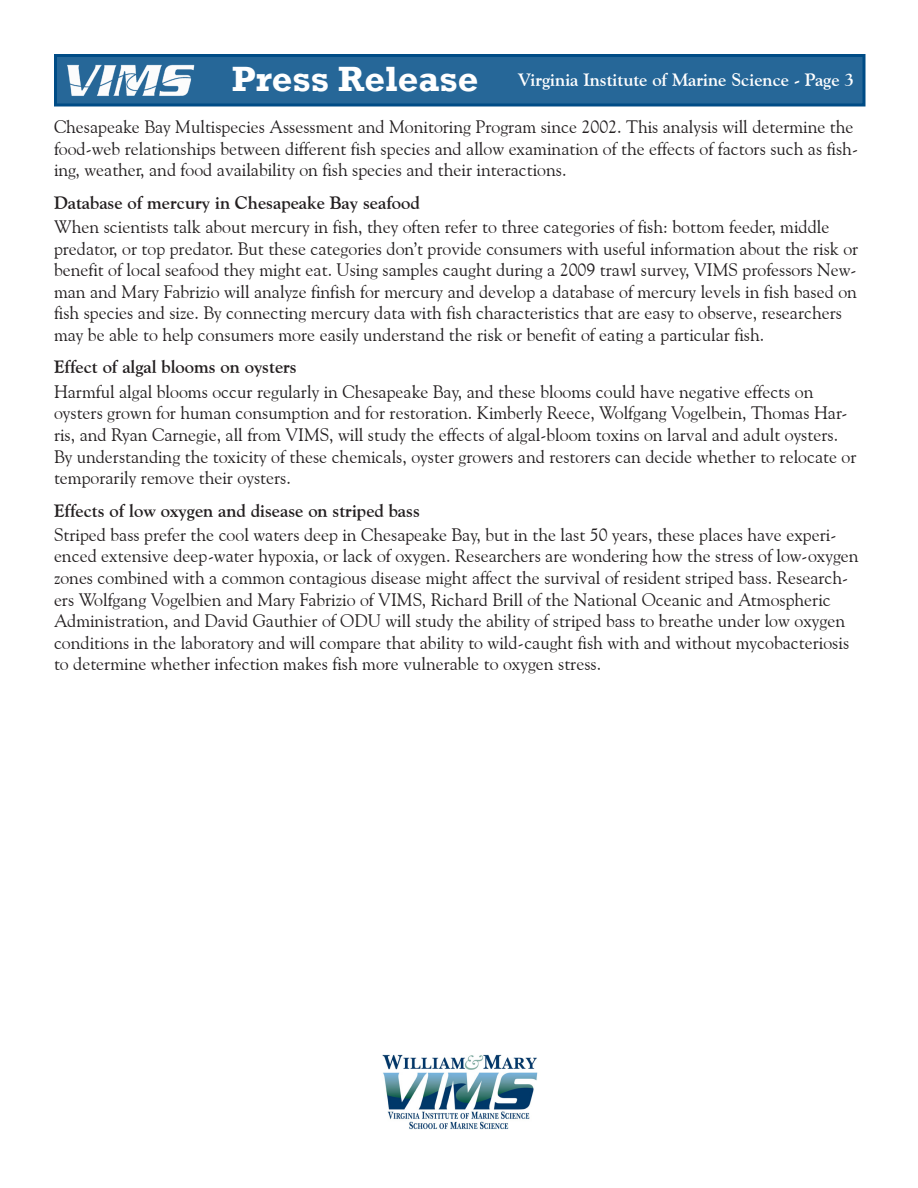
<style>
.page{position:relative;width:918px;height:1188px;background:#fff}
.page>*{position:absolute;margin:0;border:0;box-sizing:border-box;transform-origin:0 0}
.Press_Release_Headin{font:700 36px "Rockwell";color:#fff}
.Body_Text{font:18px/21.6px "Goudy Old Style BT";color:#231f20}
.Bold_Body_Text-_less{font:700 18px "Goudy Old Style BT";color:#231f20}
.Running_Head_-_pg{font:700 18px "Goudy Old Style BT";color:#fff}
</style>
<div class="page">
<img style="left:382px;top:1054px;width:156px;height:76px">
<div style="left:54px;top:54px;width:812px;height:52px;background:#266798;border:3px solid #004c86"></div>
<img style="left:67px;top:65px;width:128px;height:31px">
<p class="Press_Release_Headin" style="left:232px;top:57px;width:248px">Press Release</p>
<p class="Running_Head_-_pg" style="left:518px;top:69px;width:338px">Virginia Institute of Marine Science - Page 3</p>
<p class="Body_Text" style="left:54px;top:116px;width:805px">Chesapeake Bay Multispecies Assessment and Monitoring Program since 2002. This analysis will determine the food-web relationships between different fish species and allow examination of the effects of factors such as fish&shy;ing, weather, and food availability on fish species and their interactions.</p>
<p class="Bold_Body_Text-_less" style="left:54px;top:191px;width:367px">Database of mercury in Chesapeake Bay seafood</p>
<p class="Body_Text" style="left:54px;top:216px;width:806px">When scientists talk about mercury in fish, they often refer to three categories of fish: bottom feeder, middle predator, or top predator. But these categories don’t provide consumers with useful information about the risk or benefit of local seafood they might eat. Using samples caught during a 2009 trawl survey, VIMS professors New&shy;man and Mary Fabrizio will analyze finfish for mercury and develop a database of mercury levels in fish based on fish species and size. By connecting mercury data with fish characteristics that are easy to observe, researchers may be able to help consumers more easily understand the risk or benefit of eating a particular fish.</p>
<p class="Bold_Body_Text-_less" style="left:54px;top:356px;width:244px">Effect of algal blooms on oysters</p>
<p class="Body_Text" style="left:54px;top:380px;width:804px">Harmful algal blooms occur regularly in Chesapeake Bay, and these blooms could have negative effects on oysters grown for human consumption and for restoration. Kimberly Reece, Wolfgang Vogelbein, Thomas Har&shy;ris, and Ryan Carnegie, all from VIMS, will study the effects of algal-bloom toxins on larval and adult oysters.<br>By understanding the toxicity of these chemicals, oyster growers and restorers can decide whether to relocate or temporarily remove their oysters.</p>
<p class="Bold_Body_Text-_less" style="left:54px;top:499px;width:368px">Effects of low oxygen and disease on striped bass</p>
<p class="Body_Text" style="left:54px;top:524px;width:806px">Striped bass prefer the cool waters deep in Chesapeake Bay, but in the last 50 years, these places have experi&shy;enced extensive deep-water hypoxia, or lack of oxygen. Researchers are wondering how the stress of low-oxygen zones combined with a common contagious disease might affect the survival of resident striped bass. Research&shy;ers Wolfgang Vogelbien and Mary Fabrizio of VIMS, Richard Brill of the National Oceanic and Atmospheric Administration, and David Gauthier of ODU will study the ability of striped bass to breathe under low oxygen conditions in the laboratory and will compare that ability to wild-caught fish with and without mycobacteriosis to determine whether infection makes fish more vulnerable to oxygen stress.</p>
</div>
